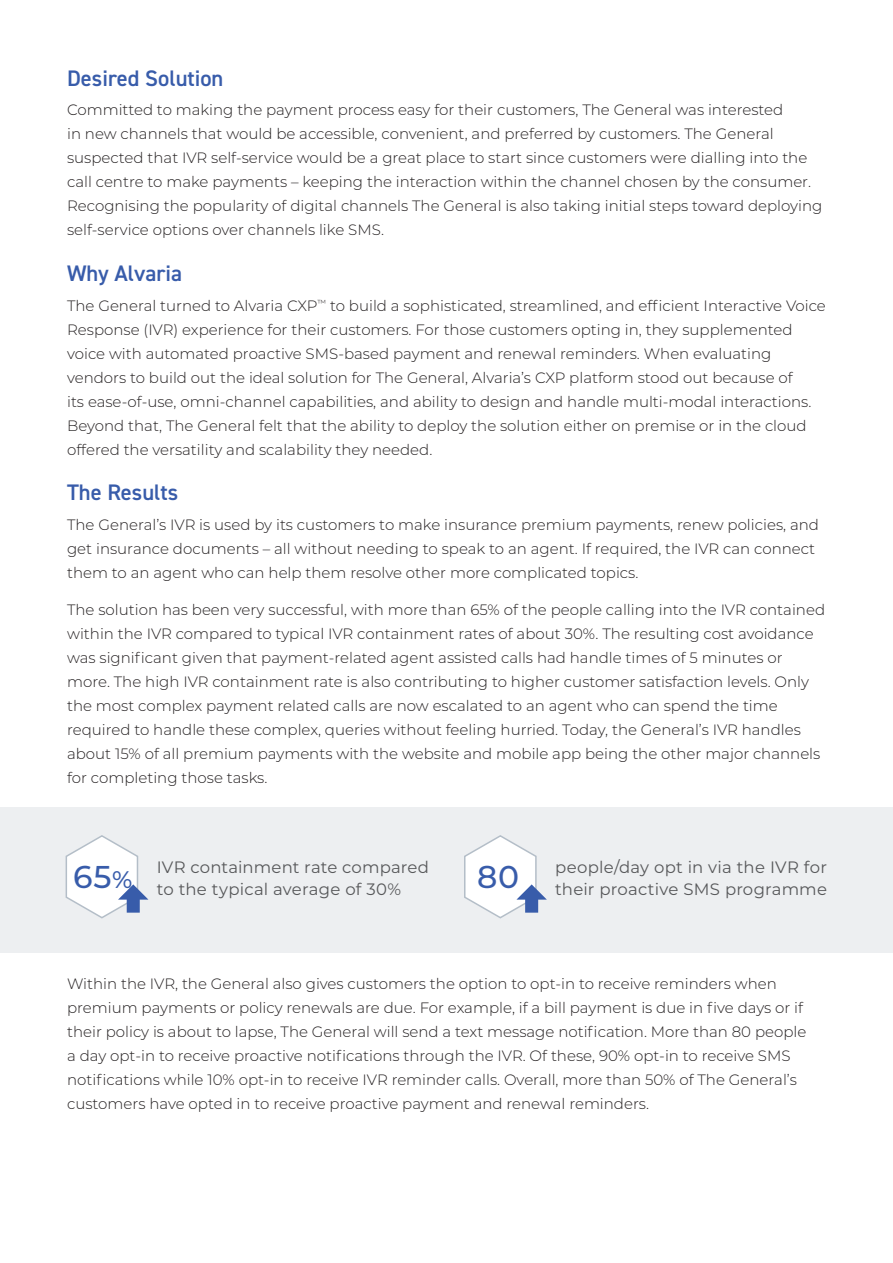
<style>
.page{position:relative;width:893px;height:1263px;background:#fff}
.page>*{position:absolute;margin:0;border:0;box-sizing:border-box;transform-origin:0 0}
.Percentage_Text_blue{font:500 31.5px "Montserrat";color:#385caa}
.Subhead_Blue{font:600 22.5px "DIN2014";color:#385caa}
.StatsText{font:16.5px "Montserrat";letter-spacing:.015em;color:#57585a}
.Body{font:300 15px/24px "Montserrat";color:#231f20}
.s1{font-size:24px}
</style>
<div class="page">
<div style="left:0;top:807px;width:893px;height:145px;background:#edeff1"></div>
<svg style="left:464px;top:835px;width:83px;height:84px"></svg>
<svg style="left:65px;top:835px;width:83px;height:84px"></svg>
<p class="Subhead_Blue" style="left:67px;top:63px;width:158px">Desired Solution</p>
<p class="Body" style="left:67px;top:98px;width:757px">Committed to making the payment process easy for their customers, The General was interested<br>in new channels that would be accessible, convenient, and preferred by customers. The General suspected that IVR self-service would be a great place to start since customers were dialling into the call centre to make payments – keeping the interaction within the channel chosen by the consumer.<br>Recognising the popularity of digital channels The General is also taking initial steps toward deploying self-service options over channels like SMS.</p>
<p class="Subhead_Blue" style="left:67px;top:258px;width:117px">Why Alvaria</p>
<p class="Body" style="left:67px;top:293px;width:760px">The General turned to Alvaria CXP<sup>™</sup> to build a sophisticated, streamlined, and efficient Interactive Voice Response (IVR) experience for their customers. For those customers opting in, they supplemented voice with automated proactive SMS-based payment and renewal reminders. When evaluating vendors to build out the ideal solution for The General, Alvaria’s CXP platform stood out because of<br>its ease-of-use, omni-channel capabilities, and ability to design and handle multi-modal interactions.<br>Beyond that, The General felt that the ability to deploy the solution either on premise or in the cloud offered the versatility and scalability they needed.</p>
<p class="Subhead_Blue" style="left:67px;top:478px;width:113px">The Results</p>
<p class="Body" style="left:67px;top:512px;width:753px">The General’s IVR is used by its customers to make insurance premium payments, renew policies, and get insurance documents – all without needing to speak to an agent. If required, the IVR can connect them to an agent who can help them resolve other more complicated topics.</p>
<p class="Body" style="left:67px;top:597px;width:759px">The solution has been very successful, with more than 65% of the people calling into the IVR contained within the IVR compared to typical IVR containment rates of about 30%. The resulting cost avoidance was significant given that payment-related agent assisted calls had handle times of 5 minutes or more. The high IVR containment rate is also contributing to higher customer satisfaction levels. Only the most complex payment related calls are now escalated to an agent who can spend the time required to handle these complex, queries without feeling hurried. Today, the General’s IVR handles about 15% of all premium payments with the website and mobile app being the other major channels for completing those tasks.</p>
<p class="Percentage_Text_blue" style="left:73px;top:854px;width:61px">65<span class="s1">%</span></p>
<p class="StatsText" style="left:157px;top:855px;width:274px">IVR containment rate compared</p>
<p class="StatsText" style="left:157px;top:878px;width:246px">to the typical average of 30%</p>
<p class="Percentage_Text_blue" style="left:477px;top:854px;width:44px">80</p>
<p class="StatsText" style="left:555px;top:855px;width:273px">people/day opt in via the IVR for</p>
<p class="StatsText" style="left:555px;top:878px;width:273px">their proactive SMS programme</p>
<p class="Body" style="left:67px;top:971px;width:741px">Within the IVR, the General also gives customers the option to opt-in to receive reminders when premium payments or policy renewals are due. For example, if a bill payment is due in five days or if their policy is about to lapse, The General will send a text message notification. More than 80 people a day opt-in to receive proactive notifications through the IVR. Of these, 90% opt-in to receive SMS notifications while 10% opt-in to receive IVR reminder calls. Overall, more than 50% of The General’s customers have opted in to receive proactive payment and renewal reminders.</p>
</div>
